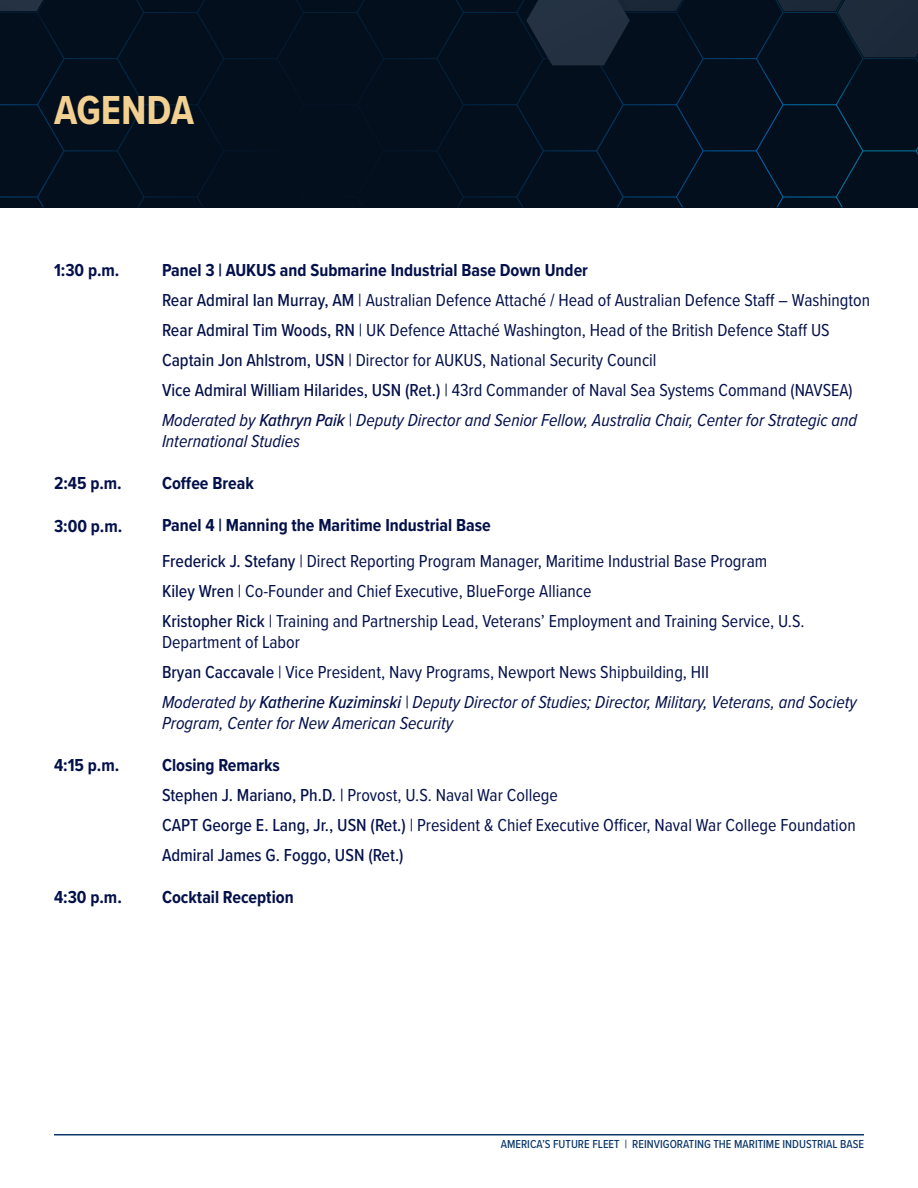
<style>
.page{position:relative;width:918px;height:1188px;background:#fff}
.page>*{position:absolute;margin:0;border:0;box-sizing:border-box;transform-origin:0 0}
.t1{font:700 42px "Proxima Nova Cond";color:#f2d091}
.t2{font:18px/21px "Proxima Nova Cond";color:#04104a}
.t3{font:italic 18px/21px "Proxima Nova Cond";color:#04104a}
.t4{font:700 18px "Proxima Nova Cond";color:#04104a}
.t5{font:500 18px "Proxima Nova Cond";color:#04104a}
.t6{font:500 12px "Proxima Nova Cond";color:#0b366a}
.s1{font-weight:500}
.s2{font-style:normal}
</style>
<div class="page">
<hr style="left:54px;top:1134px;width:810px;height:1px;background:#0b366a">
<svg style="left:0;top:0;width:918px;height:207px;background:#041120"></svg>
<p class="t1" style="left:54px;top:79px;width:142px">AGENDA</p>
<p class="t4" style="left:54px;top:256px;width:67px">1:30 p.m.</p>
<p class="t4" style="left:54px;top:470px;width:69px">2:45 p.m.</p>
<p class="t4" style="left:54px;top:513px;width:70px">3:00 p.m.</p>
<p class="t4" style="left:54px;top:751px;width:67px">4:15 p.m.</p>
<p class="t4" style="left:54px;top:883px;width:69px">4:30 p.m.</p>
<p class="t4" style="left:162px;top:256px;width:428px">Panel 3 | AUKUS and Submarine Industrial Base Down Under</p>
<p class="t2" style="left:162px;top:288px;width:710px"><span class="s1">Rear Admiral Ian Murray, AM</span> | Australian Defence Attaché / Head of Australian Defence Staff – Washington</p>
<p class="t2" style="left:162px;top:318px;width:669px"><span class="s1">Rear Admiral Tim Woods, RN</span> | UK Defence Attaché Washington, Head of the British Defence Staff US</p>
<p class="t2" style="left:162px;top:348px;width:496px"><span class="s1">Captain Jon Ahlstrom, USN</span> | Director for AUKUS, National Security Council</p>
<p class="t2" style="left:162px;top:378px;width:692px"><span class="s1">Vice Admiral William Hilarides, USN (Ret.)</span> | 43rd Commander of Naval Sea Systems Command (NAVSEA)</p>
<p class="t3" style="left:162px;top:408px;width:697px">Moderated by <span class="s1">Kathryn Paik</span> <span class="s2">|</span> Deputy Director and Senior Fellow, Australia Chair, Center for Strategic and<br>International Studies</p>
<p class="t4" style="left:162px;top:469px;width:93px">Coffee Break</p>
<p class="t4" style="left:162px;top:511px;width:330px">Panel 4 | Manning the Maritime Industrial Base</p>
<p class="t2" style="left:162px;top:549px;width:607px"><span class="s1">Frederick J. Stefany</span> | Direct Reporting Program Manager, Maritime Industrial Base Program</p>
<p class="t2" style="left:162px;top:579px;width:431px"><span class="s1">Kiley Wren</span> | Co-Founder and Chief Executive, BlueForge Alliance</p>
<p class="t2" style="left:162px;top:609px;width:644px"><span class="s1">Kristopher Rick</span> | Training and Partnership Lead, Veterans’ Employment and Training Service, U.S.<br>Department of Labor</p>
<p class="t2" style="left:162px;top:660px;width:549px"><span class="s1">Bryan Caccavale</span> | Vice President, Navy Programs, Newport News Shipbuilding, HII</p>
<p class="t3" style="left:162px;top:690px;width:696px">Moderated by <span class="s1">Katherine Kuziminski</span> | Deputy Director of Studies; Director, Military, Veterans, and Society<br>Program, Center for New American Security</p>
<p class="t4" style="left:162px;top:751px;width:120px">Closing Remarks</p>
<p class="t2" style="left:162px;top:783px;width:397px"><span class="s1">Stephen J. Mariano, Ph.D. |</span> Provost, U.S. Naval War College</p>
<p class="t2" style="left:162px;top:813px;width:695px"><span class="s1">CAPT George E. Lang, Jr., USN (Ret.)</span> | President &amp; Chief Executive Officer, Naval War College Foundation</p>
<p class="t5" style="left:162px;top:841px;width:243px">Admiral James G. Foggo, USN (Ret.)</p>
<p class="t4" style="left:162px;top:883px;width:133px">Cocktail Reception</p>
<p class="t6" style="left:501px;top:1136px;width:365px">AMERICA’S FUTURE FLEET | REINVIGORATING THE MARITIME INDUSTRIAL BASE</p>
</div>
